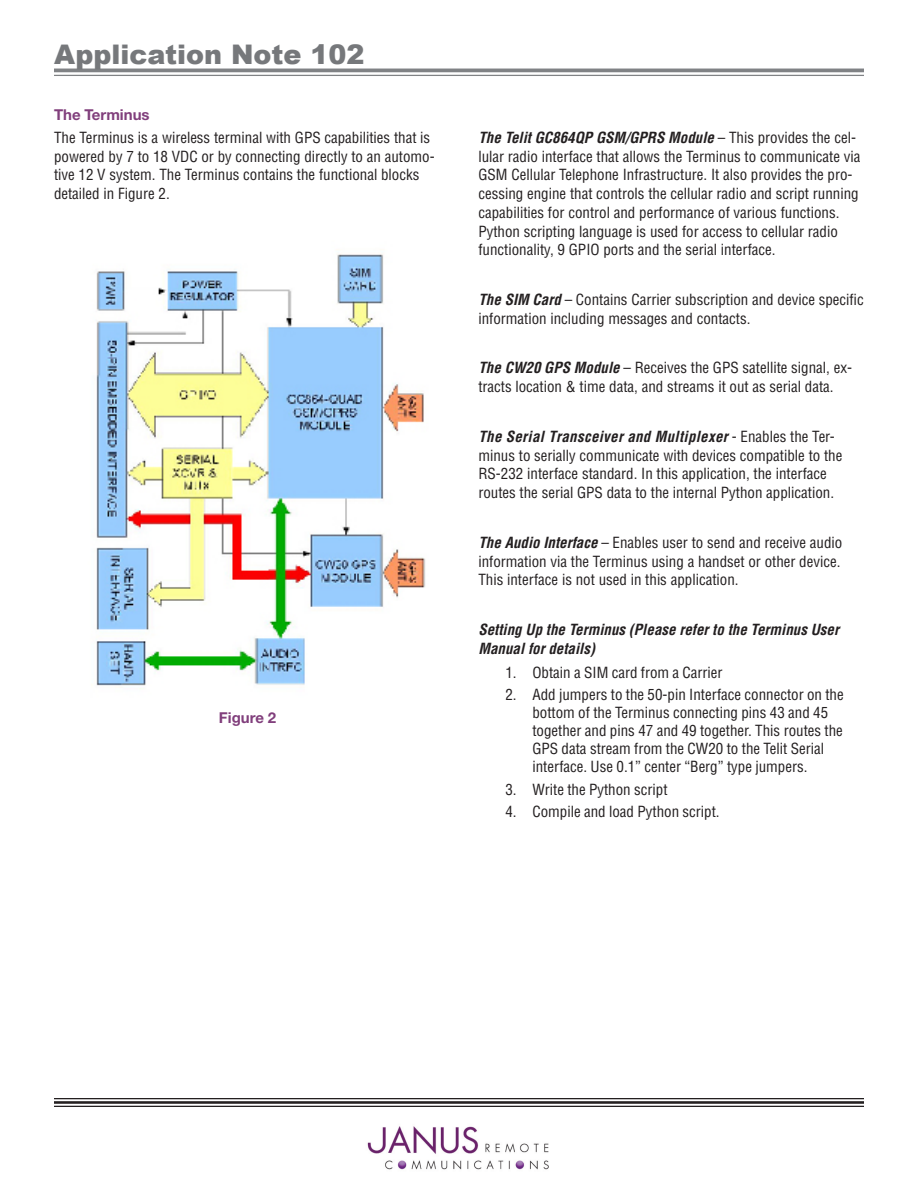
<style>
.page{position:relative;width:918px;height:1188px;background:#fff}
.page>*{position:absolute;margin:0;border:0;box-sizing:border-box;transform-origin:0 0}
.t1{font:900 27px "Arial";color:#76787b}
.Body_text{font:condensed 15px/18.8px "Helvetica";color:#231f20}
.Bullet{font:condensed 15px/18px "Helvetica";color:#231f20}
.Body_text-2{font:italic 700 condensed 15px/18.8px "Helvetica";color:#231f20}
.Subhead_10{font:700 15px "Helvetica Neue";color:#813f7c}
.s1{font-weight:700;font-style:italic}
</style>
<div class="page">
<hr style="left:54px;top:1098px;width:810px;height:1px;background:#231f20">
<hr style="left:54px;top:1101px;width:810px;height:3px;background:#231f20">
<hr style="left:54px;top:1106px;width:810px;height:1px;background:#231f20">
<hr style="left:54px;top:69px;width:810px;height:3px;background:#808285">
<hr style="left:54px;top:75px;width:810px;height:1px;background:#808285">
<img style="left:367px;top:1126px;width:182px;height:44px">
<img style="left:96px;top:254px;width:330px;height:435px">
<p class="t1" style="left:54px;top:35px;width:312px">Application Note 102</p>
<p class="Subhead_10" style="left:54px;top:105px;width:97px">The Terminus</p>
<p class="Body_text" style="left:54px;top:128px;width:382px">The Terminus is a wireless terminal with GPS capabilities that is powered by 7 to 18 VDC or by connecting directly to an automo&shy;tive 12 V system. The Terminus contains the functional blocks detailed in Figure 2.</p>
<p class="Subhead_10" style="left:219px;top:708px;width:59px">Figure 2</p>
<p class="Body_text" style="left:478px;top:128px;width:383px"><span class="s1">The Telit GC864QP GSM/GPRS Module</span> – This provides the cel&shy;lular radio interface that allows the Terminus to communicate via GSM Cellular Telephone Infrastructure. It also provides the pro&shy;cessing engine that controls the cellular radio and script running capabilities for control and performance of various functions.<br>Python scripting language is used for access to cellular radio functionality, 9 GPIO ports and the serial interface.</p>
<p class="Body_text" style="left:478px;top:290px;width:387px"><span class="s1">The SIM Card</span> – Contains Carrier subscription and device specific information including messages and contacts.</p>
<p class="Body_text" style="left:478px;top:359px;width:375px"><span class="s1">The CW20 GPS Module</span> – Receives the GPS satellite signal, ex&shy;tracts location &amp; time data, and streams it out as serial data.</p>
<p class="Body_text" style="left:478px;top:427px;width:366px"><span class="s1">The Serial Transceiver and Multiplexer</span> - Enables the Ter&shy;minus to serially communicate with devices compatible to the RS-232 interface standard. In this application, the interface routes the serial GPS data to the internal Python application.</p>
<p class="Body_text" style="left:478px;top:533px;width:366px"><span class="s1">The Audio Interface</span> – Enables user to send and receive audio information via the Terminus using a handset or other device.<br>This interface is not used in this application.</p>
<p class="Body_text-2" style="left:478px;top:620px;width:362px">Setting Up the Terminus (Please refer to the Terminus User<br>Manual for details)</p>
<p class="Bullet" style="left:505px;top:663px;width:219px">1. Obtain a SIM card from a Carrier</p>
<p class="Bullet" style="left:532px;top:686px;width:313px;text-indent:-27px">2. Add jumpers to the 50-pin Interface connector on the bottom of the Terminus connecting pins 43 and 45 together and pins 47 and 49 together. This routes the GPS data stream from the CW20 to the Telit Serial interface. Use 0.1” center “Berg” type jumpers.</p>
<p class="Bullet" style="left:505px;top:780px;width:164px">3. Write the Python script</p>
<p class="Bullet" style="left:505px;top:803px;width:216px">4. Compile and load Python script.</p>
</div>
